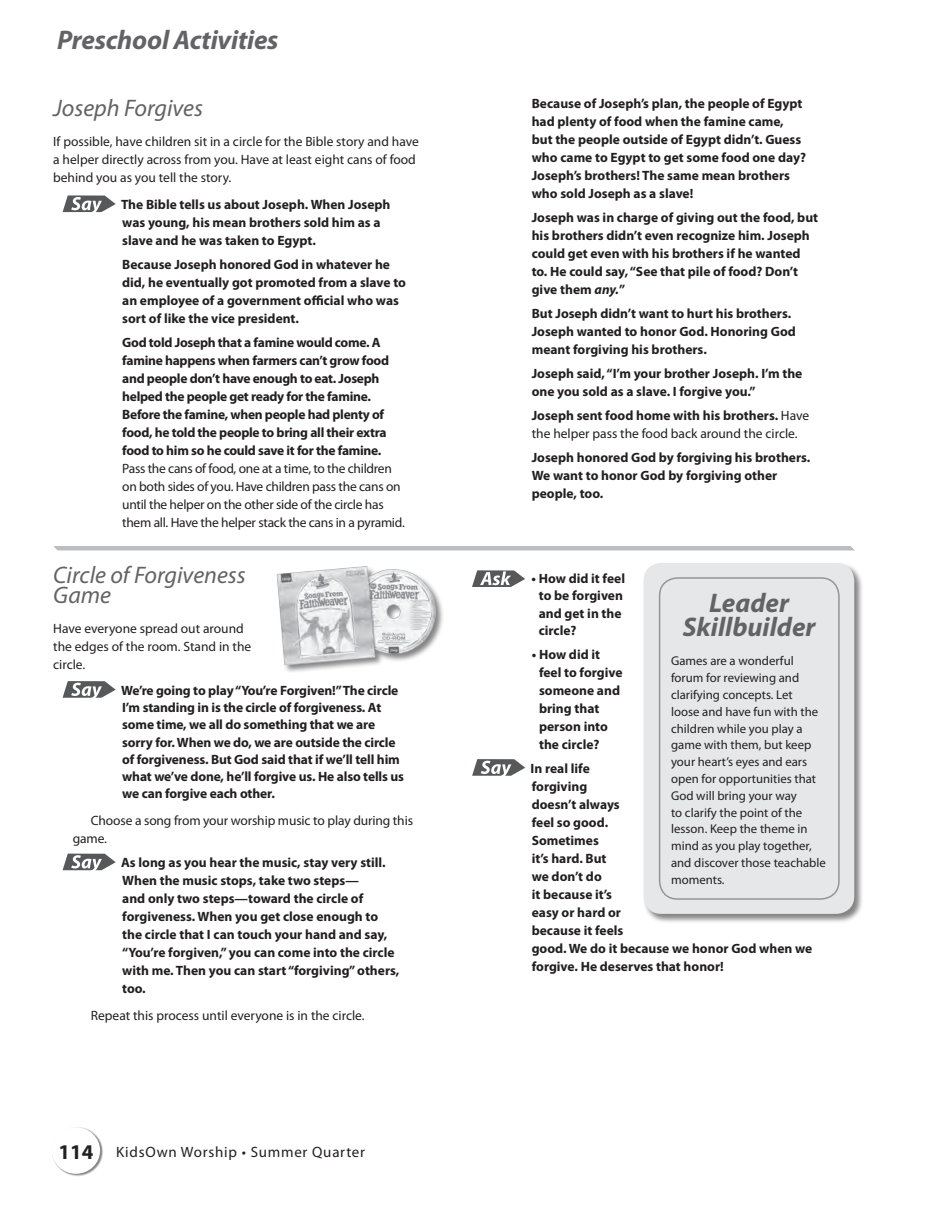
<style>
.page{position:relative;width:939px;height:1209px;background:#fff}
.page>*{position:absolute;margin:0;border:0;box-sizing:border-box;transform-origin:0 0}
.t1{font:italic 700 27px/24px "Myriad Pro";letter-spacing:-.005em;color:#636366;text-align:center}
.t2{font:italic 24px/19.5px "Myriad Pro";color:#636366}
.t3{font:15px "Myriad Pro";letter-spacing:.05em;color:#231f20}
.t4{font:700 13.5px/18px "Myriad Pro";color:#231f20}
.t5{font:13.5px/18px "Myriad Pro";letter-spacing:-.01em;color:#231f20}
.t6{font:700 13.5px/18px "Myriad Pro";letter-spacing:-.02em;color:#231f20}
.t7{font:12.75px/16.8px "Myriad Pro";color:#231f20}
.s1{font-weight:700;font-size:21px}
.s2{font-style:italic}
.s3{font-weight:700}
</style>
<div class="page">
<div style="left:52px;top:1127px;width:51px;height:50px;background:#231f20;opacity:.55"></div>
<div style="left:52px;top:1127px;width:48px;height:47px;background:#fff;border-radius:50%"></div>
<svg style="left:63px;top:681px;width:53px;height:17px"></svg>
<svg style="left:63px;top:854px;width:53px;height:17px"></svg>
<svg style="left:472px;top:570px;width:53px;height:17px"></svg>
<svg style="left:472px;top:759px;width:53px;height:17px"></svg>
<hr style="left:55px;top:546px;width:798px;height:4px;background:#bcbdc0">
<svg style="left:63px;top:195px;width:53px;height:18px"></svg>
<div style="left:643px;top:562px;width:221px;height:362px;background:#231f20;opacity:.55"></div>
<div style="left:644px;top:563px;width:210px;height:351px;background:#e6e7e9;border-radius:18px"></div>
<div style="left:659px;top:577px;width:181px;height:323px;border:2px solid #939598;border-radius:18px"></div>
<div style="left:276px;top:566px;width:169px;height:108px;background:#231f20;opacity:.55"></div>
<img style="left:276px;top:566px;width:167px;height:102px">
<h1 class="t1" style="left:57px;top:28px;width:223px">Preschool Activities</h1>
<h2 class="t2" style="left:53px;top:99px;width:151px">Joseph Forgives</h2>
<p class="t5" style="left:53px;top:133px;width:367px">If possible, have children sit in a circle for the Bible story and have a helper directly across from you. Have at least eight cans of food behind you as you tell the story.</p>
<p class="t4" style="left:121px;top:196px;width:271px">The Bible tells us about Joseph. When Joseph was young, his mean brothers sold him as a slave and he was taken to Egypt.</p>
<p class="t4" style="left:122px;top:256px;width:285px">Because Joseph honored God in whatever he did, he eventually got promoted from a slave to an employee of a government official who was sort of like the vice president.</p>
<p class="t6" style="left:122px;top:334px;width:268px">God told Joseph that a famine would come. A famine happens when farmers can’t grow food and people don’t have enough to eat. Joseph helped the people get ready for the famine.<br>Before the famine, when people had plenty of food, he told the people to bring all their extra food to him so he could save it for the famine.</p>
<p class="t5" style="left:122px;top:460px;width:284px">Pass the cans of food, one at a time, to the children on both sides of you. Have children pass the cans on until the helper on the other side of the circle has them all. Have the helper stack the cans in a pyramid.</p>
<h2 class="t2" style="left:53px;top:566px;width:194px">Circle of Forgiveness<br>Game</h2>
<p class="t5" style="left:53px;top:619px;width:200px">Have everyone spread out around the edges of the room. Stand in the circle.</p>
<p class="t4" style="left:121px;top:682px;width:285px;line-height:17.2px">We’re going to play “You’re Forgiven!” The circle I’m standing in is the circle of forgiveness. At some time, we all do something that we are sorry for. When we do, we are outside the circle of forgiveness. But God said that if we’ll tell him what we’ve done, he’ll forgive us. He also tells us we can forgive each other.</p>
<p class="t5" style="left:73px;top:812px;width:342px;text-indent:18px">Choose a song from your worship music to play during this game.</p>
<p class="t4" style="left:121px;top:854px;width:280px">As long as you hear the music, stay very still.<br>When the music stops, take two steps—<br>and only two steps—toward the circle of forgiveness. When you get close enough to the circle that I can touch your hand and say, “You’re forgiven,” you can come into the circle with me. Then you can start “forgiving” others, too.</p>
<p class="t5" style="left:91px;top:1007px;width:275px">Repeat this process until everyone is in the circle.</p>
<p class="t3" style="left:59px;top:1144px;width:308px"><span class="s1">114</span> KidsOwn Worship • Summer Quarter</p>
<p class="t4" style="left:532px;top:95px;width:276px">Because of Joseph’s plan, the people of Egypt had plenty of food when the famine came, but the people outside of Egypt didn’t. Guess who came to Egypt to get some food one day?<br>Joseph’s brothers! The same mean brothers who sold Joseph as a slave!</p>
<p class="t4" style="left:532px;top:209px;width:288px">Joseph was in charge of giving out the food, but his brothers didn’t even recognize him. Joseph could get even with his brothers if he wanted to. He could say, “See that pile of food? Don’t give them <span class="s2">any.</span>”</p>
<p class="t4" style="left:532px;top:305px;width:266px">But Joseph didn’t want to hurt his brothers.<br>Joseph wanted to honor God. Honoring God meant forgiving his brothers.</p>
<p class="t4" style="left:532px;top:365px;width:272px">Joseph said, “I’m your brother Joseph. I’m the one you sold as a slave. I forgive you.”</p>
<p class="t5" style="left:532px;top:407px;width:279px"><span class="s3">Joseph sent food home with his brothers.</span> Have the helper pass the food back around the circle.</p>
<p class="t4" style="left:532px;top:449px;width:280px">Joseph honored God by forgiving his brothers.<br>We want to honor God by forgiving other people, too.</p>
<p class="t4" style="left:539px;top:570px;width:88px;line-height:17.2px;text-indent:-7px">• How did it feel to be forgiven and get in the circle?</p>
<p class="t4" style="left:539px;top:645px;width:85px;text-indent:-7px">• How did it feel to forgive someone and bring that person into the circle?</p>
<p class="t4" style="left:531px;top:759px;width:283px">In real life<br>forgiving<br>doesn’t always<br>feel so good.<br>Sometimes<br>it’s hard. But<br>we don’t do<br>it because it’s<br>easy or hard or<br>because it feels<br>good. We do it because we honor God when we forgive. He deserves that honor!</p>
<h1 class="t1" style="left:683px;top:592px;width:134px">Leader<br>Skillbuilder</h1>
<p class="t7" style="left:671px;top:653px;width:156px">Games are a wonderful forum for reviewing and clarifying concepts. Let<br>loose and have fun with the children while you play a game with them, but keep your heart’s eyes and ears open for opportunities that<br>God will bring your way<br>to clarify the point of the lesson. Keep the theme in mind as you play together, and discover those teachable moments.</p>
</div>
